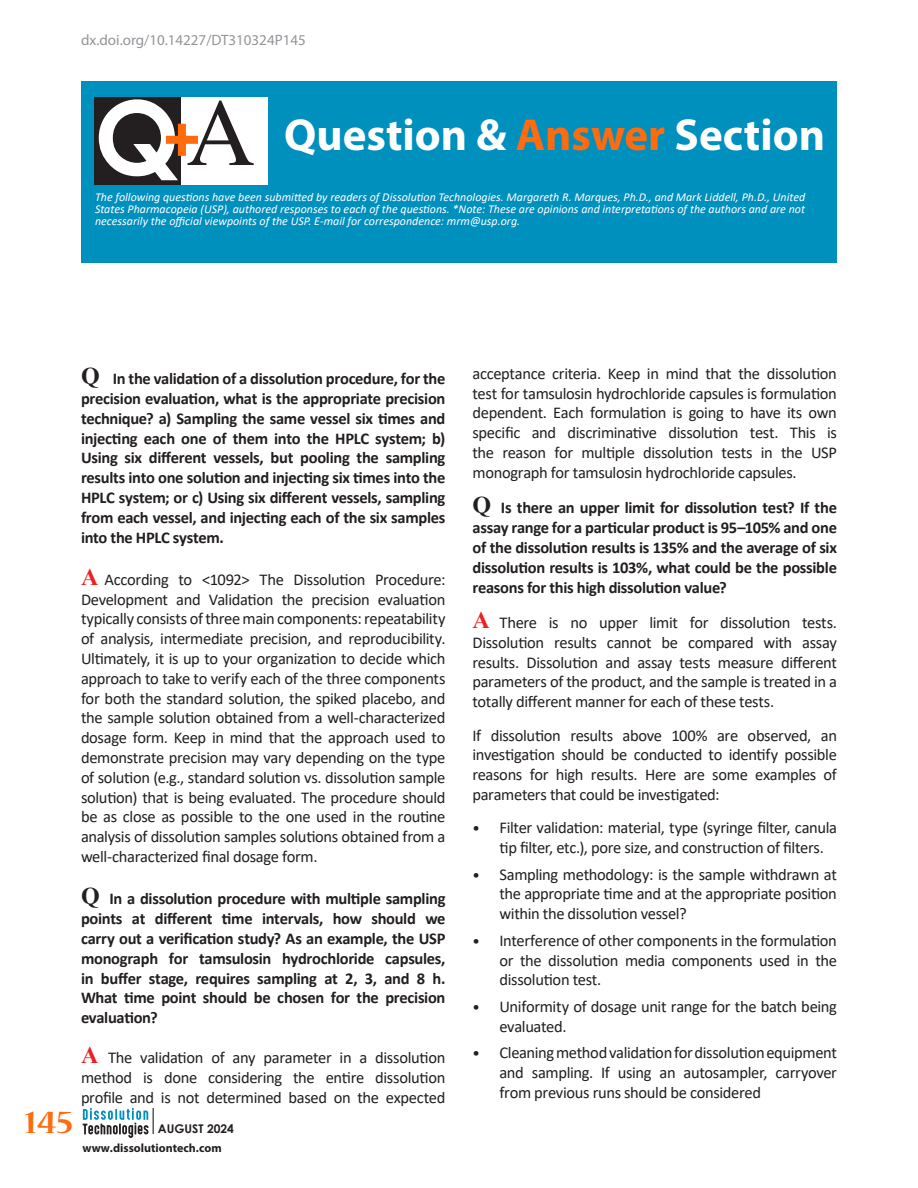
<style>
.page{position:relative;width:918px;height:1188px;background:#fff}
.page>*{position:absolute;margin:0;border:0;box-sizing:border-box;transform-origin:0 0}
.t1{font:700 45px "Myriad Pro";color:#fff}
.t2{font:700 36px "Nueva Std";color:#ff6b0d}
.BODY_COPY{font:16.5px/19.8px "Calibri";letter-spacing:-.02em;color:#231f20;text-align:justify}
.BODY_COPY-2{font:700 16.5px/19.8px "Calibri";letter-spacing:-.02em;color:#231f20;text-align:justify}
.doi{font:15px "Myriad Pro";color:#939598}
.Author_Credit{font:italic 12px/12px "Calibri";color:#fff;text-align:justify}
.t3{font:700 12px "Myriad Pro";color:#231f20}
.t4{font:700 12px "Century Gothic";color:#231f20}
.s1{color:#ff6b0d}
.s2{font-family:"Times New Roman";font-size:24px}
.s3{font-family:"Times New Roman";font-weight:700;font-size:24px;color:#ee1f23}
.s4{font-size:15px}
</style>
<div class="page">
<svg style="left:83px;top:1108px;width:71px;height:30px"></svg>
<div style="left:81px;top:81px;width:756px;height:181px;background:#0090be"></div>
<div style="left:181px;top:97px;width:87px;height:87px;background:#fff"></div>
<div style="left:94px;top:97px;width:87px;height:87px;background:#231f20"></div>
<svg style="left:99px;top:99px;width:155px;height:81px"></svg>
<p class="doi" style="left:81px;top:31px;width:226px">dx.doi.org/10.14227/DT310324P145</p>
<p class="t1" style="left:284px;top:106px;width:543px">Question &amp; <span class="s1">Answer</span> Section</p>
<p class="Author_Credit" style="left:95px;top:191px;width:712px">The following questions have been submitted by readers of Dissolution Technologies. Margareth R. Marques, Ph.D., and Mark Liddell, Ph.D., United States Pharmacopeia (USP), authored responses to each of the questions. *Note: These are opinions and interpretations of the authors and are not necessarily the official viewpoints of the USP. E-mail for correspondence: mrm@usp.org.</p>
<h2 class="t2" style="left:25px;top:1105px;width:50px">145</h2>
<p class="BODY_COPY-2" style="left:81px;top:369px;width:366px"><span class="s2">Q</span> In the validation of a dissolution procedure, for the precision evaluation, what is the appropriate precision technique? a) Sampling the same vessel six times and injecting each one of them into the HPLC system; b)<br>Using six different vessels, but pooling the sampling results into one solution and injecting six times into the HPLC system; or c) Using six different vessels, sampling from each vessel, and injecting each of the six samples into the HPLC system.</p>
<p class="BODY_COPY" style="left:81px;top:569px;width:366px"><span class="s3">A</span> According to &lt;1092&gt; The Dissolution Procedure:<br>Development and Validation the precision evaluation typically consists of three main components: repeatability of analysis, intermediate precision, and reproducibility.<br>Ultimately, it is up to your organization to decide which approach to take to verify each of the three components for both the standard solution, the spiked placebo, and the sample solution obtained from a well-characterized dosage form. Keep in mind that the approach used to demonstrate precision may vary depending on the type of solution (e.g., standard solution vs. dissolution sample solution) that is being evaluated. The procedure should be as close as possible to the one used in the routine analysis of dissolution samples solutions obtained from a well-characterized final dosage form.</p>
<p class="BODY_COPY-2" style="left:81px;top:889px;width:366px"><span class="s2">Q</span> In a dissolution procedure with multiple sampling points at different time intervals, how should we carry out a verification study? As an example, the USP monograph for tamsulosin hydrochloride capsules, in buffer stage, requires sampling at 2, 3, and 8 h.<br>What time point should be chosen for the precision evaluation?</p>
<p class="BODY_COPY" style="left:81px;top:1047px;width:366px"><span class="s3">A</span> The validation of any parameter in a dissolution method is done considering the entire dissolution profile and is not determined based on the expected</p>
<p class="t4" style="left:158px;top:1120px;width:78px">AUGUST 2024</p>
<p class="t3" style="left:83px;top:1140px;width:141px">www.dissolutiontech.com</p>
<p class="BODY_COPY" style="left:472px;top:363px;width:366px">acceptance criteria. Keep in mind that the dissolution test for tamsulosin hydrochloride capsules is formulation dependent. Each formulation is going to have its own specific and discriminative dissolution test. This is the reason for multiple dissolution tests in the USP monograph for tamsulosin hydrochloride capsules.</p>
<p class="BODY_COPY-2" style="left:472px;top:498px;width:366px"><span class="s2">Q</span> Is there an upper limit for dissolution test? If the assay range for a particular product is 95–105% and one of the dissolution results is 135% and the average of six dissolution results is 103%, what could be the possible reasons for this high dissolution value?</p>
<p class="BODY_COPY" style="left:472px;top:612px;width:366px"><span class="s3">A</span> There is no upper limit for dissolution tests.<br>Dissolution results cannot be compared with assay results. Dissolution and assay tests measure different parameters of the product, and the sample is treated in a totally different manner for each of these tests.</p>
<p class="BODY_COPY" style="left:472px;top:725px;width:366px">If dissolution results above 100% are observed, an investigation should be conducted to identify possible reasons for high results. Here are some examples of parameters that could be investigated:</p>
<p class="BODY_COPY" style="left:500px;top:817px;width:339px;text-indent:-27px"><span class="s4">•</span> Filter validation: material, type (syringe filter, canula tip filter, etc.), pore size, and construction of filters.</p>
<p class="BODY_COPY" style="left:500px;top:864px;width:339px;text-indent:-27px"><span class="s4">•</span> Sampling methodology: is the sample withdrawn at the appropriate time and at the appropriate position within the dissolution vessel?</p>
<p class="BODY_COPY" style="left:500px;top:930px;width:339px;text-indent:-27px"><span class="s4">•</span> Interference of other components in the formulation or the dissolution media components used in the dissolution test.</p>
<p class="BODY_COPY" style="left:500px;top:996px;width:339px;text-indent:-27px"><span class="s4">•</span> Uniformity of dosage unit range for the batch being evaluated.</p>
<p class="BODY_COPY" style="left:500px;top:1042px;width:339px;text-indent:-27px"><span class="s4">•</span> Cleaning method validation for dissolution equipment and sampling. If using an autosampler, carryover from previous runs should be considered</p>
</div>
